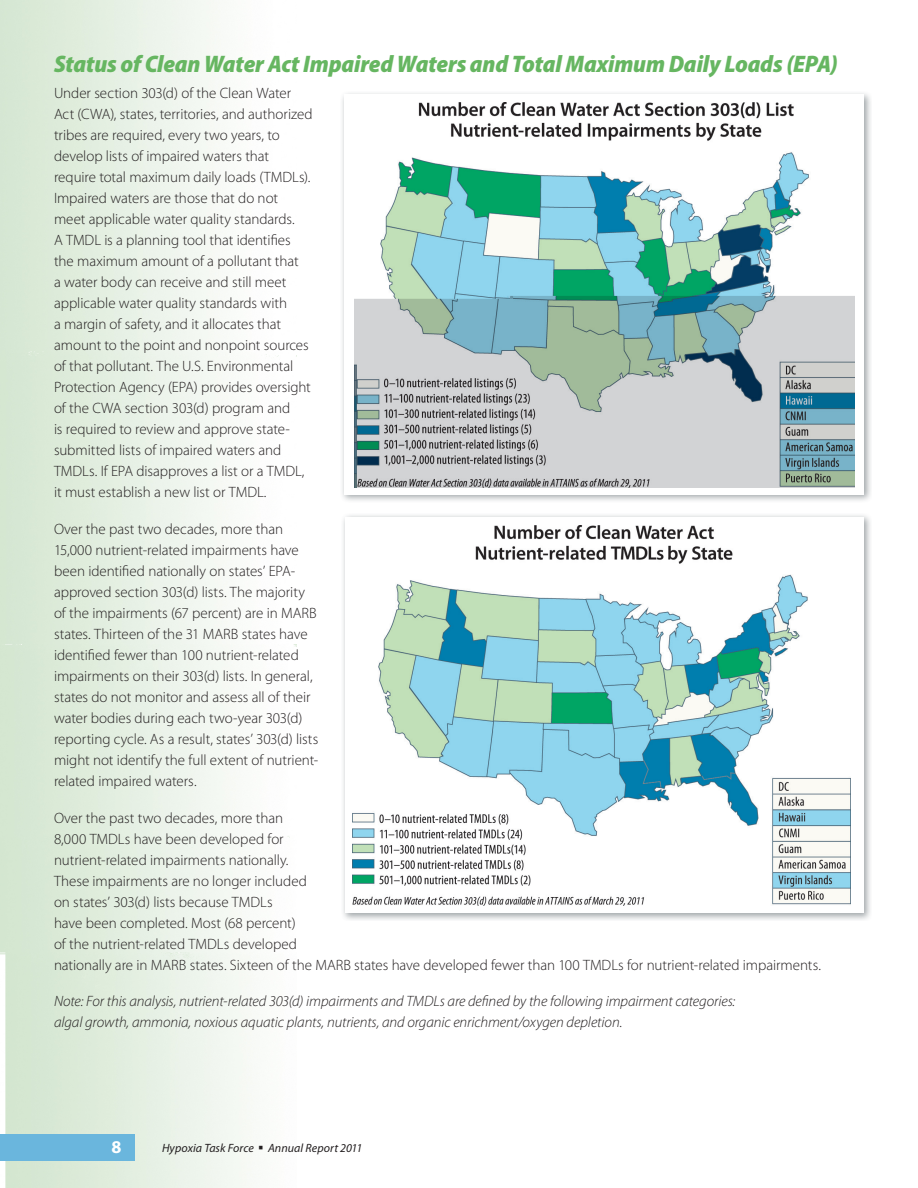
<style>
.page{position:relative;width:918px;height:1188px;background:#fff}
.page>*{position:absolute;margin:0;border:0;box-sizing:border-box;transform-origin:0 0}
.indicator_header{font:italic 900 semi-condensed 24px "Myriad Pro";letter-spacing:-.005em;color:#66b661}
.t1{font:700 18px "Myriad Pro";color:#fff}
.body_text{font:300 15px/21px "Myriad Pro";letter-spacing:-.005em;color:#231f20}
.body_text-2{font:italic 300 15px/21px "Myriad Pro";letter-spacing:-.005em;color:#231f20}
.t2{font:italic 12px "Myriad Pro";letter-spacing:.005em;color:#231f20}
</style>
<div class="page">
<div style="left:0;top:1134px;width:135px;height:27px;background:#6ab6dd"></div>
<div style="left:339px;top:90px;width:533px;height:413px;background:#2f3c42;opacity:.45"></div>
<div style="left:344px;top:94px;width:520px;height:401px;background:#fff"></div>
<img style="left:355px;top:103px;width:499px;height:384px">
<div style="left:341px;top:513px;width:531px;height:408px;background:#2f3c42;opacity:.45"></div>
<div style="left:345px;top:517px;width:519px;height:396px;background:#fff"></div>
<img style="left:353px;top:526px;width:498px;height:380px">
<p class="indicator_header" style="left:54px;top:51px;width:785px">Status of Clean Water Act Impaired Waters and Total Maximum Daily Loads (EPA)</p>
<p class="body_text" style="left:54px;top:83px;width:260px">Under section 303(d) of the Clean Water Act (CWA), states, territories, and authorized tribes are required, every two years, to develop lists of impaired waters that require total maximum daily loads (TMDLs).<br>Impaired waters are those that do not meet applicable water quality standards.<br>A TMDL is a planning tool that identifies the maximum amount of a pollutant that<br>a water body can receive and still meet applicable water quality standards with<br>a margin of safety, and it allocates that amount to the point and nonpoint sources of that pollutant. The U.S. Environmental Protection Agency (EPA) provides oversight of the CWA section 303(d) program and<br>is required to review and approve state&shy;submitted lists of impaired waters and TMDLs. If EPA disapproves a list or a TMDL, it must establish a new list or TMDL.</p>
<p class="body_text" style="left:54px;top:518px;width:266px">Over the past two decades, more than 15,000 nutrient-related impairments have been identified nationally on states’ EPA&shy;approved section 303(d) lists. The majority of the impairments (67 percent) are in MARB states. Thirteen of the 31 MARB states have identified fewer than 100 nutrient-related impairments on their 303(d) lists. In general, states do not monitor and assess all of their water bodies during each two-year 303(d) reporting cycle. As a result, states’ 303(d) lists might not identify the full extent of nutrient&shy;related impaired waters.</p>
<p class="body_text" style="left:54px;top:807px;width:769px">Over the past two decades, more than<br>8,000 TMDLs have been developed for<br>nutrient-related impairments nationally.<br>These impairments are no longer included<br>on states’ 303(d) lists because TMDLs<br>have been completed. Most (68 percent)<br>of the nutrient-related TMDLs developed<br>nationally are in MARB states. Sixteen of the MARB states have developed fewer than 100 TMDLs for nutrient-related impairments.</p>
<p class="body_text-2" style="left:54px;top:991px;width:683px">Note: For this analysis, nutrient-related 303(d) impairments and TMDLs are defined by the following impairment categories: algal growth, ammonia, noxious aquatic plants, nutrients, and organic enrichment/oxygen depletion.</p>
<p class="t1" style="left:112px;top:1137px;width:11px">8</p>
<p class="t2" style="left:162px;top:1142px;width:202px">Hypoxia Task Force ▪ Annual Report 2011</p>
</div>
